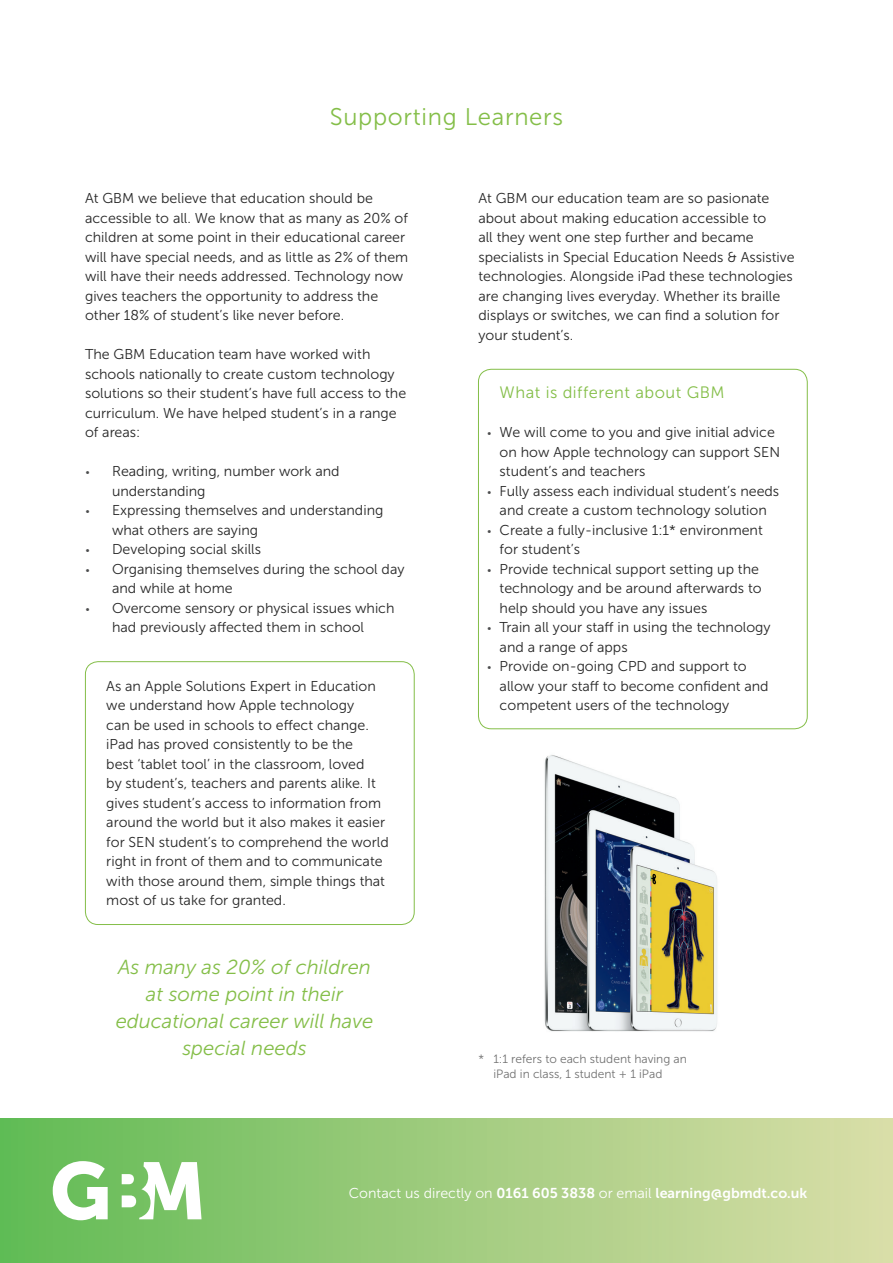
<style>
.page{position:relative;width:893px;height:1263px;background:#fff}
.page>*{position:absolute;margin:0;border:0;box-sizing:border-box;transform-origin:0 0}
.Headers{font:24px "Museo Sans 300";letter-spacing:.03em;color:#84be48}
.Body{font:italic 20.25px/27px "Museo Sans 300";color:#84be48;text-align:center}
.Small_Header{font:16.5px "Museo Sans 300";letter-spacing:.03em;color:#84be48}
.Body-2{font:14.25px/19.5px "Museo Sans 300";color:#262626}
.t1{font:14.25px "Museo Sans 700";color:#fff}
.Body-3{font:12px/15px "Museo Sans 300";color:#727272}
.s1{font-family:"Proxima Nova";font-weight:300;color:#4b4c4d}
.s2{font-family:"Museo Sans 300"}
</style>
<div class="page">
<div style="left:0;top:1118px;width:893px;height:145px;background:linear-gradient(to right,#61bb55,#dbdea8)"></div>
<svg style="left:53px;top:1161px;width:55px;height:59px"></svg>
<svg style="left:122px;top:1162px;width:80px;height:57px"></svg>
<div style="left:85px;top:661px;width:330px;height:264px;border:1px solid #84be48;border-radius:13px"></div>
<div style="left:478px;top:369px;width:330px;height:360px;border:1px solid #84be48;border-radius:13px"></div>
<img style="left:544px;top:755px;width:173px;height:277px">
<p class="Headers" style="left:330px;top:104px;width:235px">Supporting Learners</p>
<p class="Body-2" style="left:85px;top:189px;width:325px">At GBM we believe that education should be accessible to all. We know that as many as 20% of children at some point in their educational career will have special needs, and as little as 2% of them will have their needs addressed. Technology now gives teachers the opportunity to address the other 18% of student’s like never before.</p>
<p class="Body-2" style="left:85px;top:345px;width:323px">The GBM Education team have worked with schools nationally to create custom technology solutions so their student’s have full access to the curriculum. We have helped student’s in a range of areas:</p>
<p class="Body-2" style="left:112px;top:462px;width:229px;text-indent:-27px"><span class="s1">•</span> Reading, writing, number work and understanding</p>
<p class="Body-2" style="left:112px;top:501px;width:273px;text-indent:-27px"><span class="s1">•</span> Expressing themselves and understanding what others are saying</p>
<p class="Body-2" style="left:85px;top:540px;width:178px"><span class="s1">•</span> Developing social skills</p>
<p class="Body-2" style="left:112px;top:559px;width:294px;text-indent:-27px"><span class="s1">•</span> Organising themselves during the school day and while at home</p>
<p class="Body-2" style="left:85px;top:598px;width:311px;text-align:center"><span class="s1">•</span> Overcome sensory or physical issues which had previously affected them in school</p>
<p class="Body-2" style="left:106px;top:676px;width:284px">As an Apple Solutions Expert in Education we understand how Apple technology<br>can be used in schools to effect change. iPad has proved consistently to be the<br>best ‘tablet tool’ in the classroom, loved<br>by student’s, teachers and parents alike. It gives student’s access to information from around the world but it also makes it easier for SEN student’s to comprehend the world right in front of them and to communicate with those around them, simple things that most of us take for granted.</p>
<p class="Body" style="left:116px;top:953px;width:259px">As many as 20% of children at some point in their educational career will have special needs</p>
<p class="Body-2" style="left:478px;top:189px;width:318px">At GBM our education team are so pasionate about about making education accessible to<br>all they went one step further and became specialists in Special Education Needs &amp; Assistive technologies. Alongside iPad these technologies are changing lives everyday. Whether its braille displays or switches, we can find a solution for your student’s.</p>
<p class="Small_Header" style="left:500px;top:384px;width:226px">What is different about GBM</p>
<p class="Body-2" style="left:500px;top:423px;width:282px;text-indent:-13px"><span class="s1">•</span> We will come to you and give initial advice on how Apple technology can support SEN student’s and teachers</p>
<p class="Body-2" style="left:487px;top:481px;width:294px;text-align:center"><span class="s1">•</span> Fully assess each individual student’s needs and create a custom technology solution</p>
<p class="Body-2" style="left:500px;top:520px;width:265px;text-indent:-13px"><span class="s1">•</span> Create a fully-inclusive 1:1* environment for student’s</p>
<p class="Body-2" style="left:500px;top:559px;width:264px;text-indent:-13px"><span class="s1">•</span> Provide technical support setting up the technology and be around afterwards to help should you have any issues</p>
<p class="Body-2" style="left:500px;top:618px;width:273px;text-indent:-13px"><span class="s1">•</span> Train all your staff in using the technology and a range of apps</p>
<p class="Body-2" style="left:500px;top:657px;width:270px;text-indent:-13px"><span class="s1">•</span> Provide on-going CPD and support to allow your staff to become confident and competent users of the technology</p>
<p class="Body-3" style="left:493px;top:1052px;width:195px;text-indent:-15px">* 1:1 refers to each student having an iPad in class, 1 student + 1 iPad</p>
<p class="t1" style="left:349px;top:1185px;width:460px"><span class="s2">Contact us directly on</span> 0161 605 3838 <span class="s2">or email</span> learning@gbmdt.co.uk</p>
</div>
